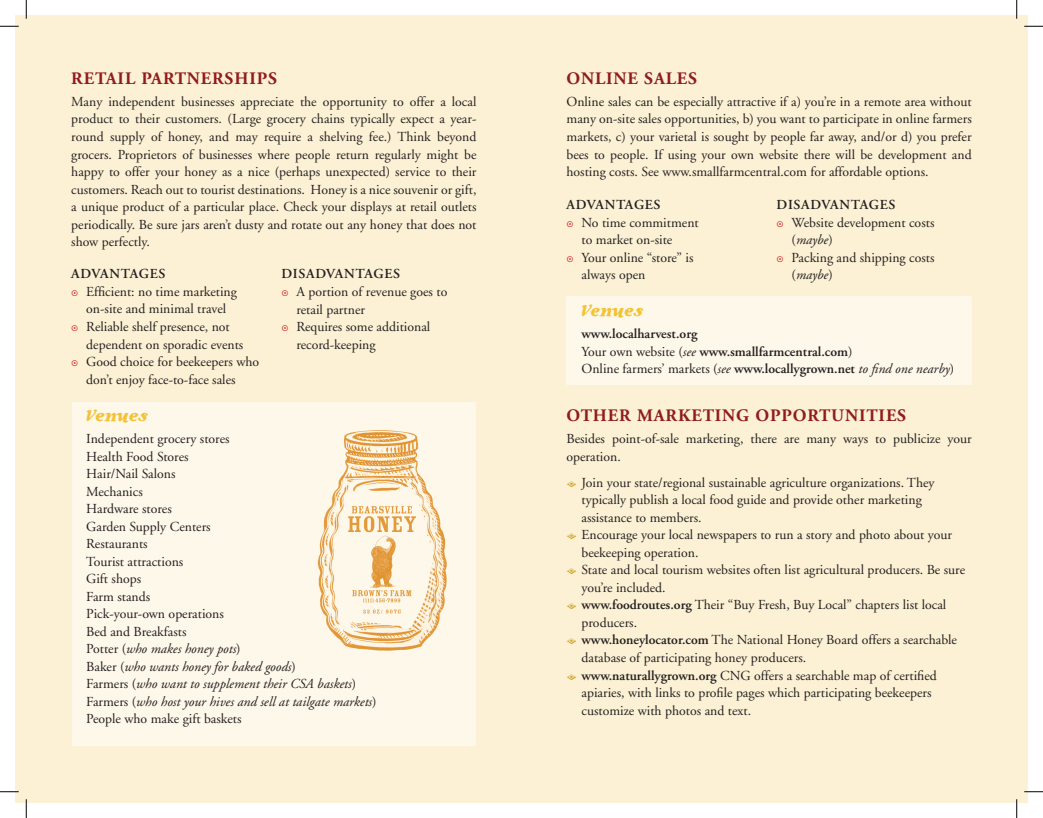
<style>
.page{position:relative;width:1043px;height:818px;background:#fff}
.page>*{position:absolute;margin:0;border:0;box-sizing:border-box;transform-origin:0 0}
.t1{font:700 17.5px "Adobe Garamond";letter-spacing:.05em;color:#911c1f}
.t2{font:17.5px "Langhorne";letter-spacing:.025em;color:#f5c236}
.t3{font:13.75px/17.5px "Adobe Garamond";color:#231f20}
.t4{font:13.75px/17.5px "Adobe Garamond Italic Os F";color:#231f20}
.t5{font:600 13.75px/17.5px "Adobe Garamond";color:#231f20}
.t6{font:600 13.75px "Adobe Garamond";letter-spacing:.05em;color:#231f20}
.s1{font-family:"Adobe Garamond"}
.s2{font-weight:400}
.s3{font-family:"Adobe Garamond Italic Os F";font-weight:400}
.s4{font-weight:600}
</style>
<div class="page">
<div style="left:15px;top:15px;width:506px;height:787px;background:#fcf1d4"></div>
<div style="left:521px;top:15px;width:507px;height:787px;background:#fcf1d4"></div>
<div style="left:566px;top:296px;width:405px;height:89px;background:#fdf8e9"></div>
<div style="left:72px;top:402px;width:404px;height:344px;background:#fdf8e9"></div>
<img style="left:317px;top:430px;width:130px;height:221px">
<svg style="left:0;top:25px;width:19px;height:2px"></svg>
<svg style="left:1024px;top:25px;width:18px;height:2px"></svg>
<svg style="left:0;top:791px;width:19px;height:1px"></svg>
<svg style="left:1024px;top:791px;width:18px;height:1px"></svg>
<svg style="left:25px;top:0;width:2px;height:19px"></svg>
<svg style="left:25px;top:799px;width:2px;height:19px"></svg>
<svg style="left:1016px;top:0;width:1px;height:19px"></svg>
<svg style="left:1015px;top:799px;width:2px;height:19px"></svg>
<p class="t1" style="left:71px;top:69px;width:206px">RETAIL PARTNERSHIPS</p>
<p class="t3" style="left:71px;top:93px;width:407px;text-align:justify">Many independent businesses appreciate the opportunity to offer a local product to their customers. (Large grocery chains typically expect a year&shy;round supply of honey, and may require a shelving fee.) Think beyond grocers. Proprietors of businesses where people return regularly might be happy to offer your honey as a nice (perhaps unexpected) service to their customers. Reach out to tourist destinations. Honey is a nice souvenir or gift, a unique product of a particular place. Check your displays at retail outlets periodically. Be sure jars aren’t dusty and rotate out any honey that does not show perfectly.</p>
<p class="t6" style="left:71px;top:266px;width:95px">Advantages</p>
<p class="t3" style="left:86px;top:283px;width:174px">Efficient: no time marketing on-site and minimal travel<br>Reliable shelf presence, not dependent on sporadic events<br>Good choice for beekeepers who don’t enjoy face-to-face sales</p>
<p class="t6" style="left:281px;top:266px;width:120px">Disadvantages</p>
<p class="t3" style="left:296px;top:283px;width:152px">A portion of revenue goes to retail partner<br>Requires some additional record-keeping</p>
<p class="t2" style="left:86px;top:407px;width:62px">Venues</p>
<p class="t3" style="left:86px;top:430px;width:145px">Independent grocery stores<br>Health Food Stores<br>Hair/Nail Salons<br>Mechanics<br>Hardware stores<br>Garden Supply Centers<br>Restaurants<br>Tourist attractions<br>Gift shops<br>Farm stands<br>Pick-your-own operations<br>Bed and Breakfasts</p>
<p class="t4" style="left:86px;top:640px;width:292px"><span class="s1">Potter (</span>who makes honey pots<span class="s1">)<br>Baker (</span>who wants honey for baked goods<span class="s1">)<br>Farmers (</span>who want to supplement their CSA baskets<span class="s1">)<br>Farmers (</span>who host your hives and sell at tailgate markets<span class="s1">)</span></p>
<p class="t3" style="left:86px;top:710px;width:157px">People who make gift baskets</p>
<p class="t1" style="left:566px;top:69px;width:131px">ONLINE SALES</p>
<p class="t3" style="left:566px;top:93px;width:407px;text-align:justify">Online sales can be especially attractive if a) you’re in a remote area without many on-site sales opportunities, b) you want to participate in online farmers markets, c) your varietal is sought by people far away, and/or d) you prefer bees to people. If using your own website there will be development and hosting costs. See www.smallfarmcentral.com for affordable options.</p>
<p class="t6" style="left:566px;top:197px;width:95px">Advantages</p>
<p class="t3" style="left:581px;top:214px;width:119px">No time commitment to market on-site<br>Your online “store” is always open</p>
<p class="t6" style="left:776px;top:197px;width:120px">Disadvantages</p>
<p class="t3" style="left:791px;top:214px;width:144px">Website development costs</p>
<p class="t4" style="left:791px;top:231px;width:43px"><span class="s1">(</span>maybe<span class="s1">)</span></p>
<p class="t3" style="left:791px;top:249px;width:144px">Packing and shipping costs</p>
<p class="t4" style="left:791px;top:266px;width:43px"><span class="s1">(</span>maybe<span class="s1">)</span></p>
<p class="t2" style="left:581px;top:302px;width:62px">Venues</p>
<p class="t5" style="left:581px;top:325px;width:374px">www.localharvest.org<br><span class="s2">Your own website (</span><span class="s3">see</span> www.smallfarmcentral.com<span class="s2">)<br>Online farmers’ markets (</span><span class="s3">see</span> www.locallygrown.net <span class="s3">to find one nearby</span><span class="s2">)</span></p>
<p class="t1" style="left:566px;top:406px;width:340px">OTHER MARKETING OPPORTUNITIES</p>
<p class="t3" style="left:566px;top:430px;width:406px">Besides point-of-sale marketing, there are many ways to publicize your operation.</p>
<p class="t3" style="left:581px;top:474px;width:385px">Join your state/regional sustainable agriculture organizations. They typically publish a local food guide and provide other marketing assistance to members.<br>Encourage your local newspapers to run a story and photo about your beekeeping operation.<br>State and local tourism websites often list agricultural producers. Be sure you’re included.<br><span class="s4">www.foodroutes.org</span> Their “Buy Fresh, Buy Local” chapters list local producers.<br><span class="s4">www.honeylocator.com</span> The National Honey Board offers a searchable database of participating honey producers.<br><span class="s4">www.naturallygrown.org</span> CNG offers a searchable map of certified apiaries, with links to profile pages which participating beekeepers customize with photos and text.</p>
</div>
